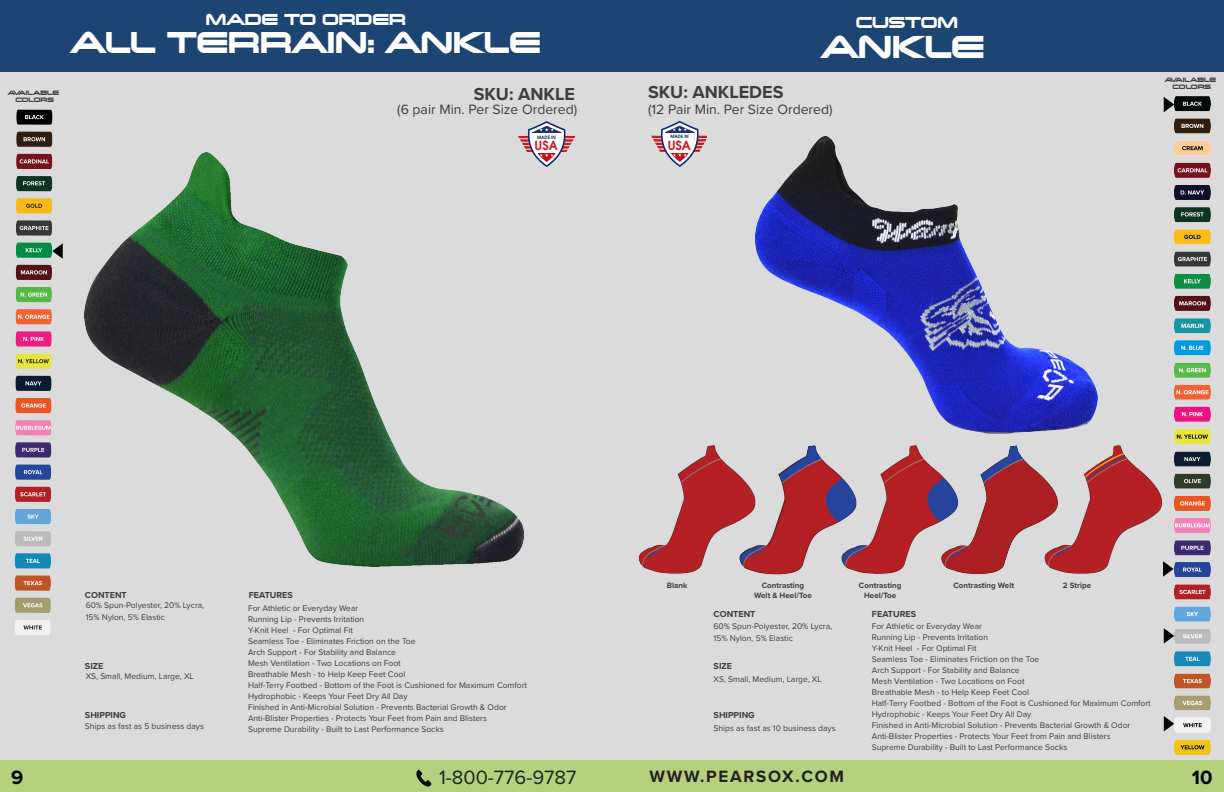
<style>
.page{position:relative;width:1224px;height:792px;background:#d8d8d8}
.page>*{position:absolute;margin:0;border:0;box-sizing:border-box;transform-origin:0 0}
.t1{font:700 40px "Changeling Neo";color:#fff}
.t2{font:700 38px "Changeling Neo";color:#fff}
.t3{font:700 20px "Changeling Neo";color:#fff}
.t4{font:20px "Proxima Nova";color:#231f20}
.t5{font:700 20px "Proxima Nova";color:#000}
.t6{font:700 18px "Proxima Nova";color:#3e3e3f}
.t7{font:700 17px "Proxima Nova";letter-spacing:.1em;color:#231f20}
.t8{font:14px "Proxima Nova";color:#3e3e3f}
.t9{font:600 12.6px "Gardenzi";color:#cb171e}
.t10{font:700 9px "Proxima Nova";color:#3e3e3f}
.t11{font:8.5px/11px "Proxima Nova";color:#3e3e3f}
.t12{font:700 8px/9.6px "Proxima Nova";color:#3e3e3f;text-align:center}
.t13{font:700 8px/7px "Changeling Neo";color:#3e3e3f;text-align:center}
.t14{font:600 4.6px "Gardenzi";color:#0a2a67}
</style>
<div class="page">
<div style="left:0;top:760px;width:1224px;height:32px;background:#b5d17e"></div>
<svg style="left:416px;top:770px;width:16px;height:17px"></svg>
<div style="left:0;top:0;width:1224px;height:72px;background:#1d4573"></div>
<img style="left:1059px;top:445px;width:103px;height:129px">
<img style="left:962px;top:445px;width:97px;height:129px">
<img style="left:758px;top:445px;width:78px;height:130px">
<img style="left:836px;top:445px;width:126px;height:129px">
<img style="left:638px;top:445px;width:120px;height:129px">
<svg style="left:651px;top:121px;width:56px;height:46px"></svg>
<img style="left:85px;top:153px;width:438px;height:413px">
<svg style="left:518px;top:121px;width:58px;height:46px"></svg>
<svg style="left:16px;top:109px;width:37px;height:16px"></svg>
<svg style="left:16px;top:132px;width:36px;height:15px"></svg>
<svg style="left:16px;top:154px;width:36px;height:15px"></svg>
<svg style="left:16px;top:176px;width:36px;height:15px"></svg>
<svg style="left:16px;top:198px;width:36px;height:15px"></svg>
<svg style="left:16px;top:220px;width:36px;height:16px"></svg>
<svg style="left:16px;top:243px;width:47px;height:16px"></svg>
<svg style="left:16px;top:265px;width:36px;height:15px"></svg>
<svg style="left:16px;top:287px;width:36px;height:15px"></svg>
<svg style="left:16px;top:309px;width:36px;height:15px"></svg>
<svg style="left:16px;top:331px;width:36px;height:16px"></svg>
<svg style="left:15px;top:354px;width:37px;height:15px"></svg>
<svg style="left:15px;top:376px;width:37px;height:15px"></svg>
<svg style="left:15px;top:398px;width:37px;height:15px"></svg>
<svg style="left:15px;top:420px;width:36px;height:15px"></svg>
<svg style="left:15px;top:442px;width:36px;height:16px"></svg>
<svg style="left:15px;top:465px;width:36px;height:15px"></svg>
<svg style="left:15px;top:487px;width:36px;height:15px"></svg>
<svg style="left:15px;top:509px;width:36px;height:15px"></svg>
<svg style="left:15px;top:531px;width:36px;height:15px"></svg>
<svg style="left:15px;top:553px;width:36px;height:16px"></svg>
<svg style="left:15px;top:575px;width:36px;height:16px"></svg>
<svg style="left:15px;top:598px;width:36px;height:15px"></svg>
<svg style="left:15px;top:620px;width:36px;height:15px"></svg>
<img style="left:1174px;top:96px;width:36px;height:658px">
<svg style="left:1164px;top:716px;width:10px;height:15px"></svg>
<svg style="left:1164px;top:97px;width:10px;height:15px"></svg>
<img style="left:755px;top:136px;width:342px;height:297px">
<svg style="left:1164px;top:628px;width:10px;height:16px"></svg>
<svg style="left:1163px;top:561px;width:11px;height:16px"></svg>
<h3 class="t3" style="left:206px;top:6px;width:202px">MADE TO ORDER</h3>
<h2 class="t2" style="left:71px;top:17px;width:472px">ALL TERRAIN: ANKLE</h2>
<p class="t13" style="left:8px;top:89px;width:53px">AVAILABLE<br>COLORS</p>
<h3 class="t6" style="left:474px;top:80px;width:103px">SKU: ANKLE</h3>
<h3 class="t8" style="left:397px;top:99px;width:182px">(6 pair Min. Per Size Ordered)</h3>
<p class="t14" style="left:537px;top:134px;width:20px">MADE IN</p>
<h3 class="t9" style="left:535px;top:137px;width:25px">USA</h3>
<h3 class="t3" style="left:856px;top:10px;width:104px">CUSTOM</h3>
<h3 class="t6" style="left:648px;top:79px;width:137px">SKU: ANKLEDES</h3>
<h1 class="t1" style="left:821px;top:20px;width:165px">ANKLE</h1>
<h3 class="t8" style="left:648px;top:99px;width:186px">(12 Pair Min. Per Size Ordered)</h3>
<p class="t14" style="left:670px;top:134px;width:20px">MADE IN</p>
<h3 class="t9" style="left:668px;top:137px;width:25px">USA</h3>
<p class="t13" style="left:1165px;top:76px;width:53px">AVAILABLE<br>COLORS</p>
<p class="t10" style="left:85px;top:588px;width:43px">CONTENT</p>
<p class="t11" style="left:86px;top:599px;width:120px;line-height:12px">60% Spun-Polyester, 20% Lycra,<br>15% Nylon, 5% Elastic</p>
<p class="t10" style="left:85px;top:659px;width:20px">SIZE</p>
<p class="t11" style="left:86px;top:670px;width:110px">XS, Small, Medium, Large, XL</p>
<p class="t10" style="left:85px;top:709px;width:43px">SHIPPING</p>
<p class="t11" style="left:85px;top:720px;width:121px">Ships as fast as 5 business days</p>
<p class="t10" style="left:249px;top:588px;width:46px">FEATURES</p>
<p class="t11" style="left:248px;top:602px;width:281px">For Athletic or Everyday Wear<br>Running Lip - Prevents Irritation<br>Y-Knit Heel - For Optimal Fit<br>Seamless Toe - Eliminates Friction on the Toe<br>Arch Support - For Stability and Balance<br>Mesh Ventilation - Two Locations on Foot<br>Breathable Mesh - to Help Keep Feet Cool<br>Half-Terry Footbed - Bottom of the Foot is Cushioned for Maximum Comfort Hydrophobic - Keeps Your Feet Dry All Day<br>Finished in Anti-Microbial Solution - Prevents Bacterial Growth &amp; Odor Anti-Blister Properties - Protects Your Feet from Pain and Blisters<br>Supreme Durability - Built to Last Performance Socks</p>
<p class="t12" style="left:667px;top:581px;width:22px">Blank</p>
<p class="t12" style="left:762px;top:581px;width:44px">Contrasting</p>
<p class="t12" style="left:953px;top:581px;width:62px">Contrasting Welt</p>
<p class="t12" style="left:1063px;top:581px;width:30px">2 Stripe</p>
<p class="t12" style="left:754px;top:590px;width:59px">Welt &amp; Heel/Toe</p>
<p class="t12" style="left:859px;top:581px;width:44px">Contrasting<br>Heel/Toe</p>
<p class="t10" style="left:714px;top:607px;width:43px">CONTENT</p>
<p class="t11" style="left:714px;top:620px;width:120px;line-height:12px">60% Spun-Polyester, 20% Lycra,<br>15% Nylon, 5% Elastic</p>
<p class="t10" style="left:714px;top:659px;width:20px">SIZE</p>
<p class="t11" style="left:714px;top:674px;width:110px">XS, Small, Medium, Large, XL</p>
<p class="t10" style="left:714px;top:709px;width:43px">SHIPPING</p>
<p class="t11" style="left:714px;top:722px;width:124px">Ships as fast as 10 business days</p>
<p class="t10" style="left:872px;top:607px;width:46px">FEATURES</p>
<p class="t11" style="left:872px;top:621px;width:281px">For Athletic or Everyday Wear<br>Running Lip - Prevents Irritation<br>Y-Knit Heel - For Optimal Fit<br>Seamless Toe - Eliminates Friction on the Toe<br>Arch Support - For Stability and Balance<br>Mesh Ventilation - Two Locations on Foot<br>Breathable Mesh - to Help Keep Feet Cool<br>Half-Terry Footbed - Bottom of the Foot is Cushioned for Maximum Comfort Hydrophobic - Keeps Your Feet Dry All Day<br>Finished in Anti-Microbial Solution - Prevents Bacterial Growth &amp; Odor Anti-Blister Properties - Protects Your Feet from Pain and Blisters<br>Supreme Durability - Built to Last Performance Socks</p>
<h3 class="t5" style="left:11px;top:763px;width:14px">9</h3>
<h3 class="t4" style="left:439px;top:763px;width:139px">1-800-776-9787</h3>
<h3 class="t7" style="left:649px;top:764px;width:196px">WWW.PEARSOX.COM</h3>
<h3 class="t5" style="left:1192px;top:763px;width:22px">10</h3>
</div>
